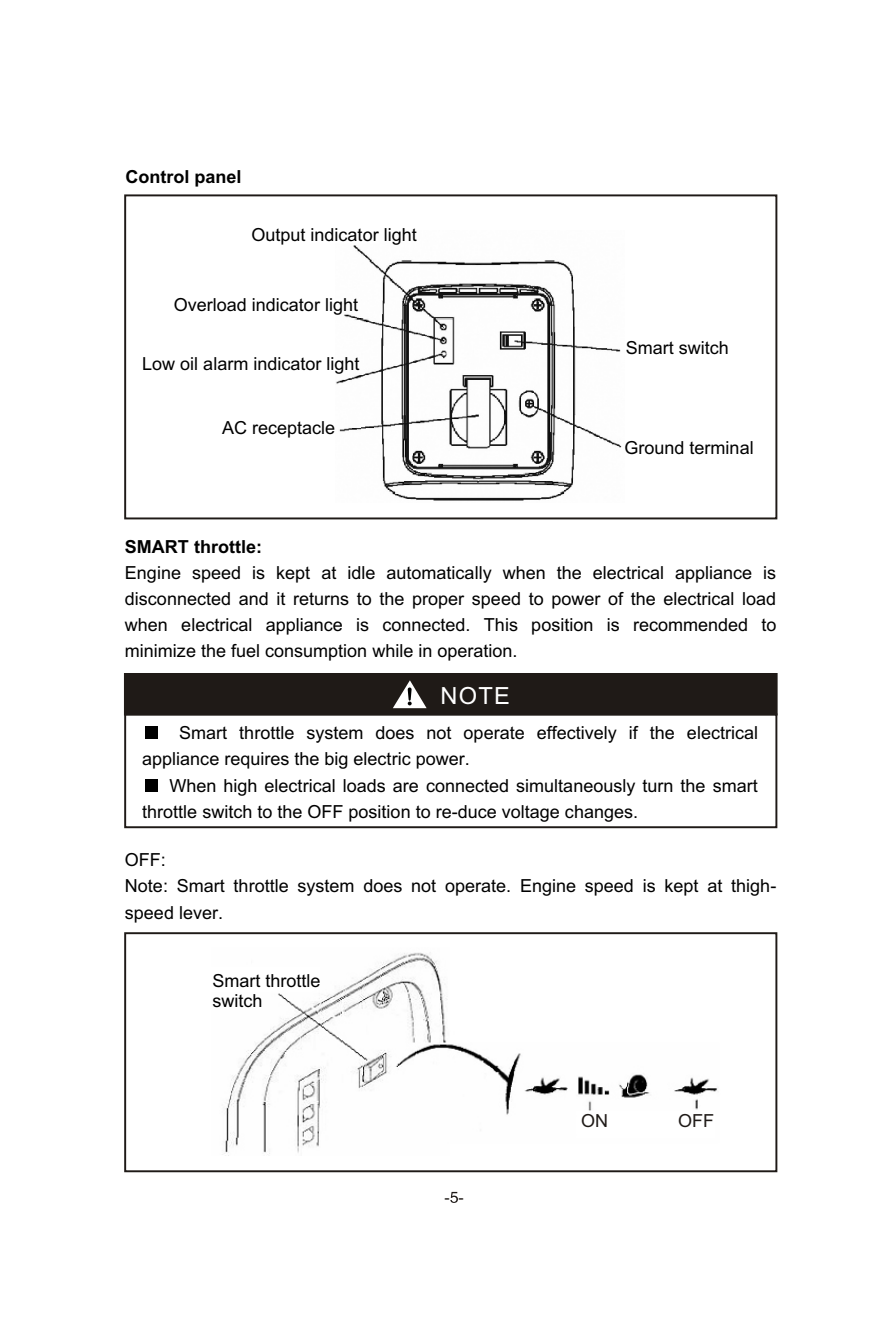
<style>
.page{position:relative;width:892px;height:1341px;background:#fff}
.page>*{position:absolute;margin:0;border:0;box-sizing:border-box;transform-origin:0 0}
.t1{font:23.62px "Arial";color:#fff}
.t2{font:18px/26.1px "Arial";color:#000}
.t3{font:700 18px "Arial";color:#000}
.t4{font:18px "Arial";color:#1f1a17}
.t5{font:15.75px "Arial";color:#1f1a17}
</style>
<div class="page">
<div style="left:124px;top:932px;width:653px;height:240px;border:2px solid #1f1a17"></div>
<img style="left:222px;top:952px;width:496px;height:203px">
<svg style="left:450px;top:1192px;width:8px;height:11px"></svg>
<img style="left:336px;top:245px;width:286px;height:256px">
<div style="left:124px;top:194px;width:653px;height:325px;border:2px solid #1f1a17"></div>
<div style="left:124px;top:713px;width:653px;height:115px;border:2px solid #1f1a17"></div>
<div style="left:124px;top:673px;width:653px;height:43px;background:#1f1a17;border:2px solid #1f1a17"></div>
<svg style="left:393px;top:680px;width:33px;height:28px"></svg>
<div style="left:145px;top:726px;width:12px;height:13px;background:#000"></div>
<div style="left:145px;top:779px;width:12px;height:13px;background:#000"></div>
<p class="t3" style="left:125px;top:170px;width:118px">Control panel</p>
<p class="t2" style="left:251px;top:224px;width:167px">Output indicator light</p>
<p class="t2" style="left:174px;top:293px;width:186px">Overload indicator light</p>
<p class="t2" style="left:142px;top:352px;width:219px">Low oil alarm indicator light</p>
<p class="t2" style="left:222px;top:417px;width:115px">AC receptacle</p>
<p class="t2" style="left:625px;top:337px;width:105px">Smart switch</p>
<p class="t2" style="left:624px;top:436px;width:131px">Ground terminal</p>
<p class="t3" style="left:125px;top:539px;width:139px">SMART throttle:</p>
<p class="t2" style="left:125px;top:561px;width:652px;text-align:justify">Engine speed is kept at idle automatically when the electrical appliance is disconnected and it returns to the proper speed to power of the electrical load when electrical appliance is connected. This position is recommended to minimize the fuel consumption while in operation.</p>
<h1 class="t1" style="left:440px;top:687px;width:71px">NOTE</h1>
<p class="t2" style="left:142px;top:722px;width:617px;text-indent:37px">Smart throttle system does not operate effectively if the electrical appliance requires the big electric power.</p>
<p class="t2" style="left:142px;top:774px;width:616px;text-indent:27px">When high electrical loads are connected simultaneously turn the smart throttle switch to the OFF position to re-duce voltage changes.</p>
<p class="t2" style="left:125px;top:849px;width:652px">OFF:<br>Note: Smart throttle system does not operate. Engine speed is kept at thigh&shy;speed lever.</p>
<p class="t2" style="left:212px;top:973px;width:110px;line-height:20px">Smart throttle switch</p>
<p class="t5" style="left:444px;top:1191px;width:21px">- -</p>
<p class="t4" style="left:581px;top:1114px;width:29px">ON</p>
<p class="t4" style="left:678px;top:1114px;width:38px">OFF</p>
</div>
